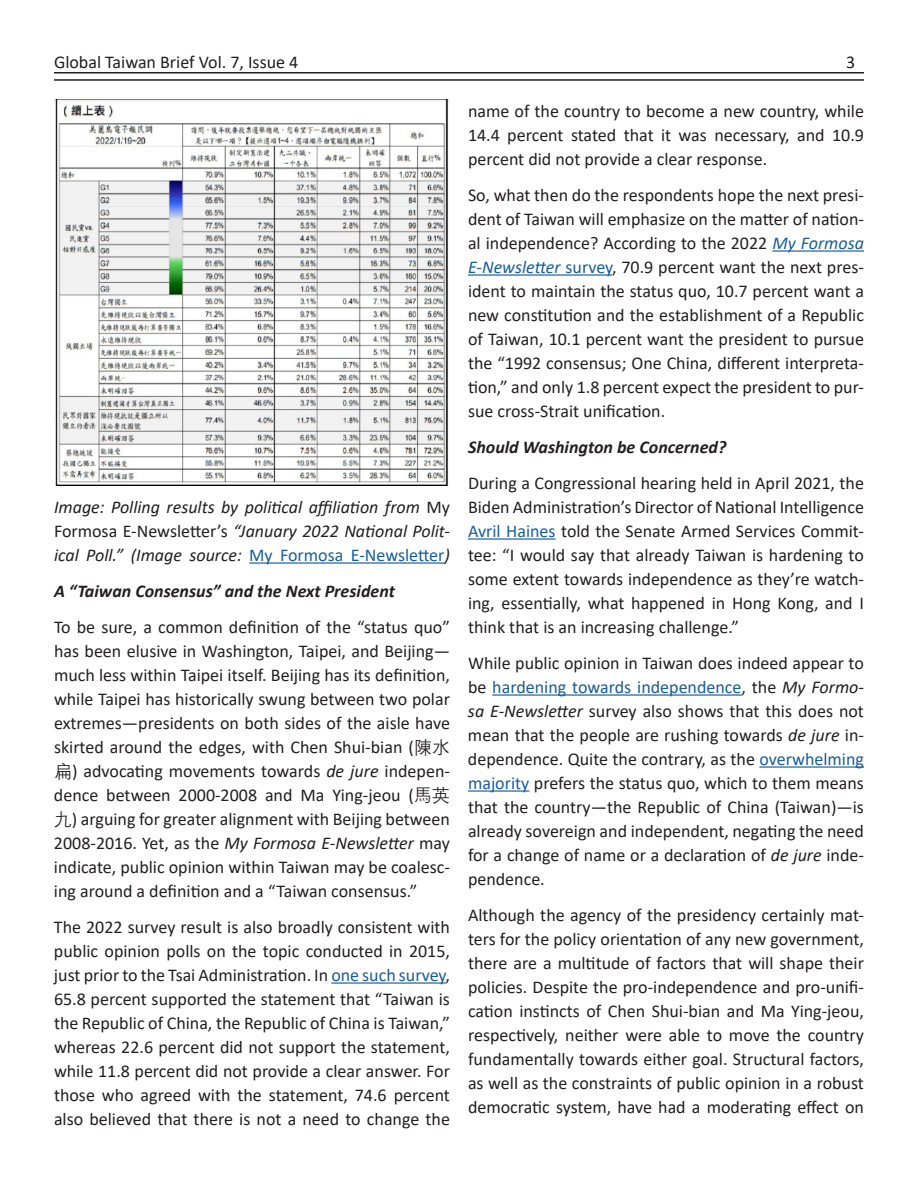
<style>
.page{position:relative;width:918px;height:1188px;background:#fff}
.page>*{position:absolute;margin:0;border:0;box-sizing:border-box;transform-origin:0 0}
.t1{font:18px/24px "Calibri";color:#231f20;text-align:justify}
.t2{font:italic 18px/24px "Calibri";color:#231f20;text-align:justify}
.t3{font:italic 700 18px "Calibri";color:#231f20}
.s1{font-style:normal}
.s2{font-style:normal;color:#175d9e}
.s3{font-family:"Deng Xian"}
.s4{font-style:italic}
.s5{color:#175d9e}
.s6{font-style:italic;color:#175d9e}
</style>
<div class="page">
<hr style="left:54px;top:72px;width:810px;height:1px;background:#231f20">
<hr style="left:54px;top:79px;width:810px;height:2px;background:#231f20">
<hr style="left:249px;top:562px;width:196px;height:2px;background:#175d9e">
<hr style="left:331px;top:982px;width:115px;height:2px;background:#175d9e">
<hr style="left:772px;top:250px;width:92px;height:2px;background:#175d9e">
<hr style="left:468px;top:274px;width:144px;height:2px;background:#175d9e">
<hr style="left:468px;top:538px;width:88px;height:2px;background:#175d9e">
<hr style="left:492px;top:694px;width:250px;height:2px;background:#175d9e">
<hr style="left:759px;top:766px;width:105px;height:2px;background:#175d9e">
<hr style="left:468px;top:790px;width:61px;height:2px;background:#175d9e">
<img style="left:54px;top:99px;width:396px;height:387px">
<p class="t1" style="left:54px;top:51px;width:246px">Global Taiwan Brief Vol. 7, Issue 4</p>
<p class="t1" style="left:846px;top:51px;width:11px">3</p>
<p class="t2" style="left:54px;top:494px;width:398px">Image: Polling results by political affiliation from <span class="s1">My Formosa E-Newsletter’s</span> “January 2022 National Polit&shy;ical Poll.” (Image source: <span class="s2">My Formosa E-Newsletter</span>)</p>
<p class="t3" style="left:54px;top:585px;width:342px">A “Taiwan Consensus” and the Next President</p>
<p class="t1" style="left:54px;top:615px;width:398px">To be sure, a common definition of the “status quo” has been elusive in Washington, Taipei, and Beijing— much less within Taipei itself. Beijing has its definition, while Taipei has historically swung between two polar extremes—presidents on both sides of the aisle have skirted around the edges, with Chen Shui-bian (<span class="s3">陳水扁</span>) advocating movements towards <span class="s4">de jure</span> indepen&shy;dence between 2000-2008 and Ma Ying-jeou (<span class="s3">馬英九</span>) arguing for greater alignment with Beijing between 2008-2016. Yet, as the <span class="s4">My Formosa E-Newsletter</span> may indicate, public opinion within Taiwan may be coalesc&shy;ing around a definition and a “Taiwan consensus.”</p>
<p class="t1" style="left:54px;top:915px;width:398px">The 2022 survey result is also broadly consistent with public opinion polls on the topic conducted in 2015, just prior to the Tsai Administration. In <span class="s5">one such survey</span>, 65.8 percent supported the statement that “Taiwan is the Republic of China, the Republic of China is Taiwan,” whereas 22.6 percent did not support the statement, while 11.8 percent did not provide a clear answer. For those who agreed with the statement, 74.6 percent also believed that there is not a need to change the</p>
<p class="t1" style="left:468px;top:99px;width:398px">name of the country to become a new country, while 14.4 percent stated that it was necessary, and 10.9 percent did not provide a clear response.</p>
<p class="t1" style="left:468px;top:183px;width:398px">So, what then do the respondents hope the next presi&shy;dent of Taiwan will emphasize on the matter of nation&shy;al independence? According to the 2022 <span class="s6">My Formosa E-Newsletter</span> <span class="s5">survey</span>, 70.9 percent want the next pres&shy;ident to maintain the status quo, 10.7 percent want a new constitution and the establishment of a Republic of Taiwan, 10.1 percent want the president to pursue the “1992 consensus; One China, different interpreta&shy;tion,” and only 1.8 percent expect the president to pur&shy;sue cross-Strait unification.</p>
<p class="t3" style="left:468px;top:441px;width:260px">Should Washington be Concerned?</p>
<p class="t1" style="left:468px;top:471px;width:398px">During a Congressional hearing held in April 2021, the Biden Administration’s Director of National Intelligence <span class="s5">Avril Haines</span> told the Senate Armed Services Commit&shy;tee: “I would say that already Taiwan is hardening to some extent towards independence as they’re watch&shy;ing, essentially, what happened in Hong Kong, and I think that is an increasing challenge.”</p>
<p class="t1" style="left:468px;top:651px;width:398px">While public opinion in Taiwan does indeed appear to be <span class="s5">hardening towards independence</span>, the <span class="s4">My Formo&shy;sa E-Newsletter</span> survey also shows that this does not mean that the people are rushing towards <span class="s4">de jure</span> in&shy;dependence. Quite the contrary, as the <span class="s5">overwhelming majority</span> prefers the status quo, which to them means that the country—the Republic of China (Taiwan)—is already sovereign and independent, negating the need for a change of name or a declaration of <span class="s4">de jure</span> inde&shy;pendence.</p>
<p class="t1" style="left:468px;top:903px;width:398px">Although the agency of the presidency certainly mat&shy;ters for the policy orientation of any new government, there are a multitude of factors that will shape their policies. Despite the pro-independence and pro-unifi&shy;cation instincts of Chen Shui-bian and Ma Ying-jeou, respectively, neither were able to move the country fundamentally towards either goal. Structural factors, as well as the constraints of public opinion in a robust democratic system, have had a moderating effect on</p>
</div>
